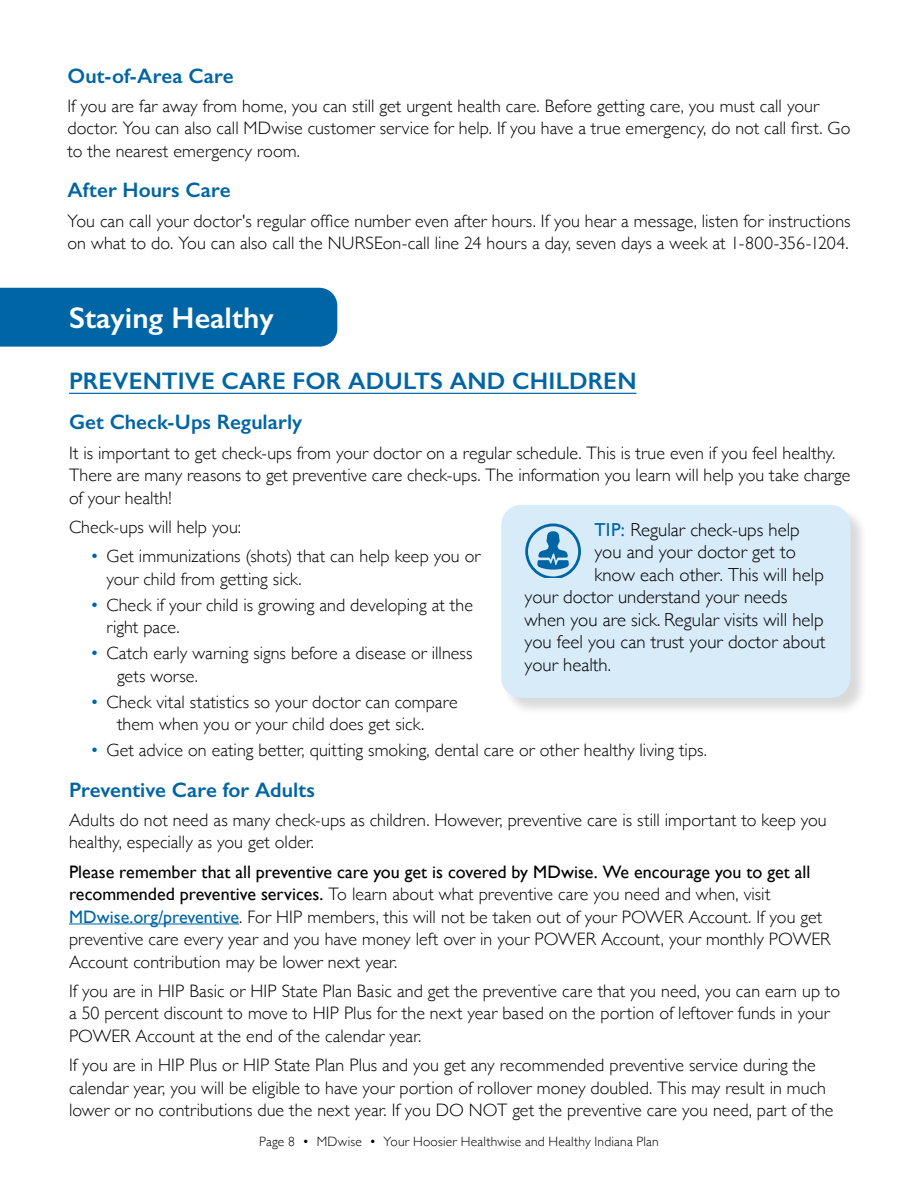
<style>
.page{position:relative;width:918px;height:1188px;background:#fff}
.page>*{position:absolute;margin:0;border:0;box-sizing:border-box;transform-origin:0 0}
.t1{font:600 30px "Gill Sans";color:#fff}
.t2{font:600 24px "Gill Sans";letter-spacing:.005em;color:#0065a4}
.t3{font:600 21px "Gill Sans";color:#0065a4}
.t4{font:300 18.75px "Gill Sans";color:#000}
.t5{font:300 18px/22.5px "Gill Sans";letter-spacing:.005em;color:#000}
.t6{font:300 13.5px "Gill Sans";letter-spacing:.015em;color:#000}
.s1{color:#0065a4}
.s2{font-weight:400}
.s3{font-weight:400;color:#0065a4}
</style>
<div class="page">
<div style="left:0;top:288px;width:337px;height:59px;background:#0065a4"></div>
<hr style="left:69px;top:393px;width:567px;height:1px;background:#0065a4">
<hr style="left:69px;top:924px;width:170px;height:1px;background:#0065a4">
<div style="left:502px;top:506px;width:367px;height:210px;background:#000;opacity:.15"></div>
<div style="left:501px;top:505px;width:349px;height:193px;background:#d8ebf9;border-radius:20px"></div>
<svg style="left:525px;top:524px;width:56px;height:53px"></svg>
<h4 class="t3" style="left:68px;top:63px;width:168px">Out-of-Area Care</h4>
<p class="t5" style="left:68px;top:94px;width:785px">If you are far away from home, you can still get urgent health care. Before getting care, you must call your doctor. You can also call MDwise customer service for help. If you have a true emergency, do not call first. Go to the nearest emergency room.</p>
<h4 class="t3" style="left:68px;top:178px;width:165px">After Hours Care</h4>
<p class="t5" style="left:68px;top:209px;width:784px">You can call your doctor's regular office number even after hours. If you hear a message, listen for instructions on what to do. You can also call the NURSEon-call line 24 hours a day, seven days a week at 1-800-356-1204.</p>
<h2 class="t1" style="left:69px;top:299px;width:206px">Staying Healthy</h2>
<h3 class="t2" style="left:69px;top:366px;width:569px">PREVENTIVE CARE FOR ADULTS AND CHILDREN</h3>
<h4 class="t3" style="left:69px;top:410px;width:235px">Get Check-Ups Regularly</h4>
<p class="t5" style="left:69px;top:441px;width:783px">It is important to get check-ups from your doctor on a regular schedule. This is true even if you feel healthy.<br>There are many reasons to get preventive care check-ups. The information you learn will help you take charge of your health!</p>
<p class="t5" style="left:69px;top:515px;width:174px">Check-ups will help you:</p>
<p class="t5" style="left:107px;top:544px;width:376px;text-indent:-17px"><span class="s1">•</span> Get immunizations (shots) that can help keep you or your child from getting sick.</p>
<p class="t5" style="left:107px;top:593px;width:368px;text-indent:-17px"><span class="s1">•</span> Check if your child is growing and developing at the right pace.</p>
<p class="t5" style="left:117px;top:641px;width:357px;text-indent:-27px"><span class="s1">•</span> Catch early warning signs before a disease or illness gets worse.</p>
<p class="t5" style="left:90px;top:690px;width:369px;text-align:center"><span class="s1">•</span> Check vital statistics so your doctor can compare them when you or your child does get sick.</p>
<p class="t5" style="left:90px;top:738px;width:619px"><span class="s1">•</span> Get advice on eating better, quitting smoking, dental care or other healthy living tips.</p>
<h3 class="t3" style="left:69px;top:777px;width:247px">Preventive Care for Adults</h3>
<p class="t5" style="left:69px;top:808px;width:759px">Adults do not need as many check-ups as children. However, preventive care is still important to keep you healthy, especially as you get older.</p>
<p class="t5" style="left:69px;top:860px;width:763px"><span class="s2">Please remember that all preventive care you get is covered by MDwise. We encourage you to get all recommended preventive services.</span> To learn about what preventive care you need and when, visit <span class="s3">MDwise.org/preventive</span>. For HIP members, this will not be taken out of your POWER Account. If you get preventive care every year and you have money left over in your POWER Account, your monthly POWER Account contribution may be lower next year.</p>
<p class="t5" style="left:69px;top:979px;width:773px">If you are in HIP Basic or HIP State Plan Basic and get the preventive care that you need, you can earn up to a 50 percent discount to move to HIP Plus for the next year based on the portion of leftover funds in your<br>POWER Account at the end of the calendar year.</p>
<p class="t5" style="left:69px;top:1053px;width:766px">If you are in HIP Plus or HIP State Plan Plus and you get any recommended preventive service during the calendar year, you will be eligible to have your portion of rollover money doubled. This may result in much lower or no contributions due the next year. If you DO NOT get the preventive care you need, part of the</p>
<p class="t4" style="left:594px;top:515px;width:207px"><span class="s3">TIP:</span> Regular check-ups help</p>
<p class="t4" style="left:594px;top:537px;width:203px">you and your doctor get to</p>
<p class="t4" style="left:594px;top:560px;width:231px">know each other. This will help</p>
<p class="t4" style="left:525px;top:582px;width:264px">your doctor understand your needs</p>
<p class="t4" style="left:525px;top:605px;width:301px">when you are sick. Regular visits will help</p>
<p class="t4" style="left:525px;top:627px;width:302px">you feel you can trust your doctor about</p>
<p class="t4" style="left:525px;top:650px;width:88px">your health.</p>
<p class="t6" style="left:259px;top:1131px;width:401px">Page 8 • MDwise • Your Hoosier Healthwise and Healthy Indiana Plan</p>
</div>
